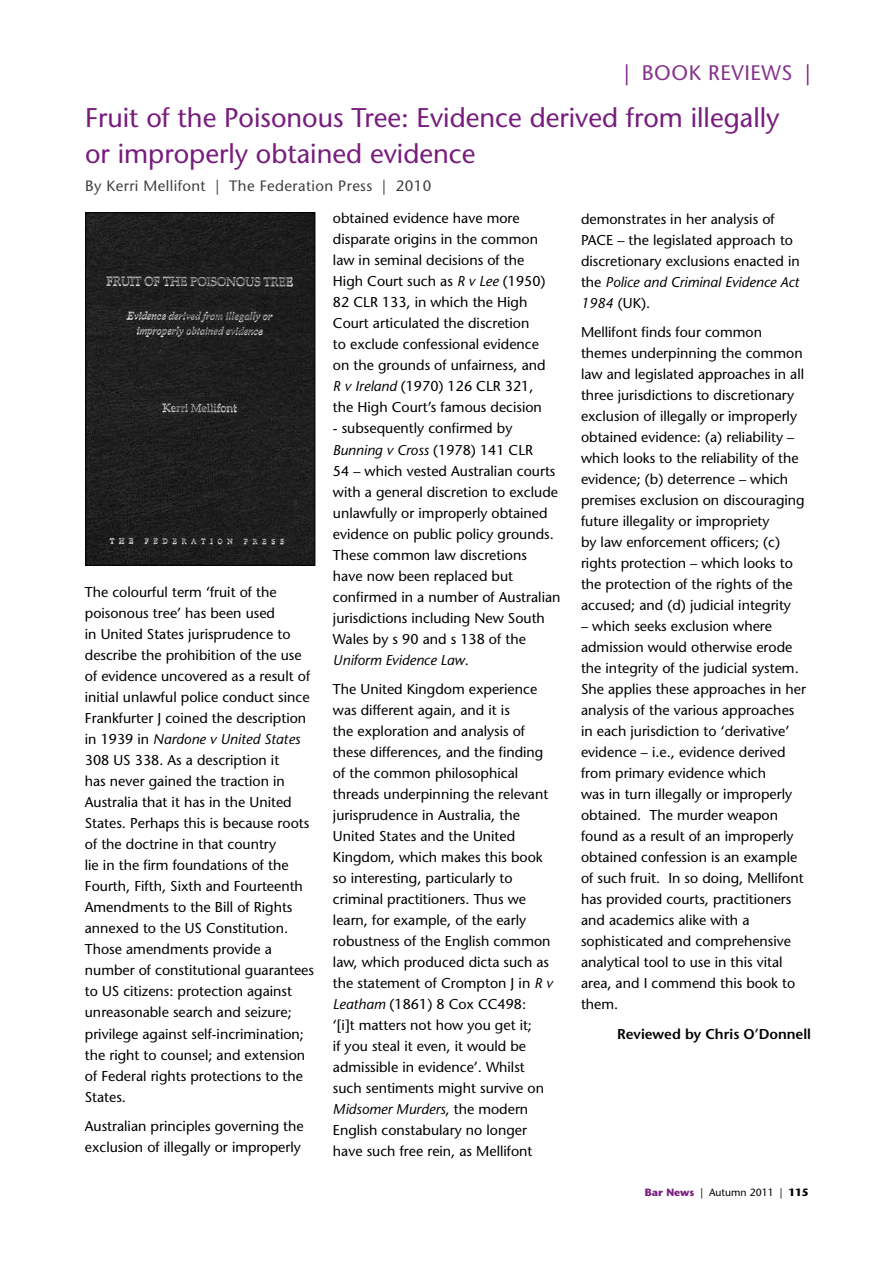
<style>
.page{position:relative;width:893px;height:1263px;background:#fff}
.page>*{position:absolute;margin:0;border:0;box-sizing:border-box;transform-origin:0 0}
.t1{font:27px/36px "Stone Sans";color:#781d7e}
.t2{font:21px "Stone Sans";color:#86348a}
.t3{font:21px "Stone Sans";color:#781d7e}
.t4{font:15px "Stone Sans";letter-spacing:.025em;color:#414042}
.t5{font:14.25px/21px "Stone Sans";color:#000}
.t6{font:600 14.25px "Stone Sans";color:#000}
.t7{font:10.5px "Stone Sans";color:#000}
.s1{color:#781d7e}
.s2{font-style:italic}
.s3{font-weight:700;color:#781d7e}
.s4{font-weight:700}
</style>
<div class="page">
<img style="left:88px;top:214px;width:225px;height:349px">
<div style="left:86px;top:212px;width:229px;height:353px;border:1px solid #000"></div>
<h2 class="t2" style="left:624px;top:60px;width:154px"><span class="s1">|</span> book revi ews</h2>
<h2 class="t3" style="left:805px;top:60px;width:7px">|</h2>
<h1 class="t1" style="left:85px;top:99px;width:696px">Fruit of the Poisonous Tree: Evidence derived from illegally or improperly obtained evidence</h1>
<p class="t4" style="left:85px;top:177px;width:348px">By Kerri Mellifont | The Federation Press | 2010</p>
<p class="t5" style="left:85px;top:582px;width:231px">The colourful term ‘fruit of the poisonous tree’ has been used<br>in United States jurisprudence to describe the prohibition of the use of evidence uncovered as a result of initial unlawful police conduct since Frankfurter J coined the description in 1939 in <span class="s2">Nardone v United States </span>308 US 338. As a description it<br>has never gained the traction in Australia that it has in the United States. Perhaps this is because roots of the doctrine in that country<br>lie in the firm foundations of the Fourth, Fifth, Sixth and Fourteenth Amendments to the Bill of Rights annexed to the US Constitution.<br>Those amendments provide a number of constitutional guarantees to US citizens: protection against unreasonable search and seizure; privilege against self-incrimination; the right to counsel; and extension of Federal rights protections to the States.</p>
<p class="t5" style="left:85px;top:1115px;width:220px">Australian principles governing the exclusion of illegally or improperly</p>
<p class="t5" style="left:333px;top:208px;width:214px">obtained evidence have more disparate origins in the common law in seminal decisions of the<br>High Court such as <span class="s2">R v Lee</span> (1950)<br>82 CLR 133, in which the High<br>Court articulated the discretion to exclude confessional evidence on the grounds of unfairness, and<br><span class="s2">R v Ireland</span> (1970) 126 CLR 321, the High Court’s famous decision</p>
<p class="t5" style="left:333px;top:418px;width:229px">- subsequently confirmed by<br><span class="s2">Bunning v Cross</span> (1978) 141 CLR<br>54 – which vested Australian courts with a general discretion to exclude unlawfully or improperly obtained evidence on public policy grounds.<br>These common law discretions<br>have now been replaced but confirmed in a number of Australian jurisdictions including New South<br>Wales by s 90 and s 138 of the<br><span class="s2">Uniform Evidence Law</span>.</p>
<p class="t5" style="left:333px;top:679px;width:221px">The United Kingdom experience was different again, and it is<br>the exploration and analysis of these differences, and the finding of the common philosophical threads underpinning the relevant jurisprudence in Australia, the<br>United States and the United<br>Kingdom, which makes this book so interesting, particularly to criminal practitioners. Thus we learn, for example, of the early robustness of the English common law, which produced dicta such as the statement of Crompton J in <span class="s2">R v<br>Leatham</span> (1861) 8 Cox CC498:<br>‘[i]t matters not how you get it;<br>if you steal it even, it would be admissible in evidence’. Whilst such sentiments might survive on<br><span class="s2">Midsomer Murders</span>, the modern<br>English constabulary no longer have such free rein, as Mellifont</p>
<p class="t5" style="left:581px;top:208px;width:220px">demonstrates in her analysis of<br>PACE – the legislated approach to discretionary exclusions enacted in the <span class="s2">Police and Criminal Evidence Act<br>1984</span> (UK).</p>
<p class="t5" style="left:581px;top:322px;width:225px">Mellifont finds four common themes underpinning the common law and legislated approaches in all three jurisdictions to discretionary exclusion of illegally or improperly obtained evidence: (a) reliability – which looks to the reliability of the evidence; (b) deterrence – which premises exclusion on discouraging future illegality or impropriety<br>by law enforcement officers; (c) rights protection – which looks to the protection of the rights of the accused; and (d) judicial integrity</p>
<p class="t5" style="left:581px;top:616px;width:226px">– which seeks exclusion where admission would otherwise erode the integrity of the judicial system.<br>She applies these approaches in her analysis of the various approaches in each jurisdiction to ‘derivative’ evidence – i.e., evidence derived from primary evidence which<br>was in turn illegally or improperly obtained. The murder weapon found as a result of an improperly obtained confession is an example of such fruit. In so doing, Mellifont has provided courts, practitioners and academics alike with a sophisticated and comprehensive analytical tool to use in this vital area, and I commend this book to them.</p>
<p class="t6" style="left:617px;top:1025px;width:195px">Reviewed by Chris O’Donnell</p>
<p class="t7" style="left:645px;top:1186px;width:165px"><span class="s3">Bar News</span> | Autumn 2011 | <span class="s4">115</span></p>
</div>
